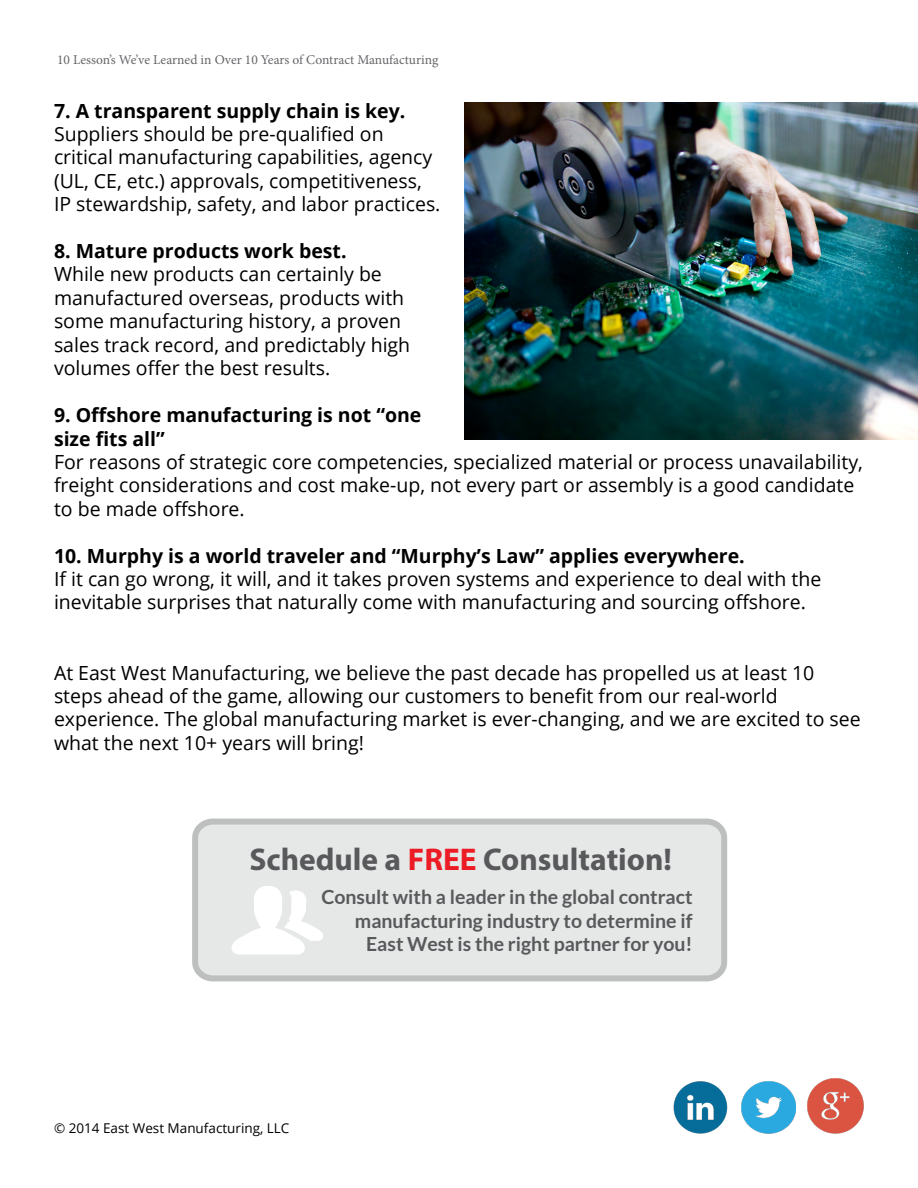
<style>
.page{position:relative;width:918px;height:1188px;background:#fff}
.page>*{position:absolute;margin:0;border:0;box-sizing:border-box;transform-origin:0 0}
.t1{font:700 31.5px "Myriad Pro";color:#59595c}
.t2{font:19.5px/23.4px "Open Sans";color:#000}
.t3{font:700 19.5px/23.9px "Open Sans";color:#000}
.t4{font:700 19.5px/23.4px "Lato";color:#59595c;text-align:right}
.t5{font:13.5px "Minion Pro";color:#656669}
.t6{font:13.5px "Open Sans";color:#000}
.s1{color:#ed1c24}
</style>
<div class="page">
<div style="left:195px;top:822px;width:529px;height:156px;background:#e6e8e8;border-radius:17px"></div>
<div style="left:192px;top:819px;width:535px;height:162px;border:6px solid #bdbfbf;border-radius:17px"></div>
<svg style="left:232px;top:886px;width:91px;height:69px"></svg>
<img style="left:674px;top:1081px;width:53px;height:53px">
<img style="left:742px;top:1081px;width:54px;height:53px">
<img style="left:808px;top:1078px;width:56px;height:56px">
<img style="left:464px;top:103px;width:454px;height:337px">
<p class="t5" style="left:57px;top:50px;width:383px">10 Lesson’s We’ve Learned in Over 10 Years of Contract Manufacturing</p>
<p class="t3" style="left:54px;top:98px;width:353px">7. A transparent supply chain is key.</p>
<p class="t2" style="left:54px;top:122px;width:388px">Suppliers should be pre-qualified on critical manufacturing capabilities, agency (UL, CE, etc.) approvals, competitiveness, IP stewardship, safety, and labor practices.</p>
<p class="t3" style="left:54px;top:238px;width:294px">8. Mature products work best.</p>
<p class="t2" style="left:54px;top:262px;width:358px">While new products can certainly be manufactured overseas, products with some manufacturing history, a proven sales track record, and predictably high volumes offer the best results.</p>
<p class="t3" style="left:54px;top:402px;width:369px">9. Offshore manufacturing is not “one size fits all”</p>
<p class="t2" style="left:54px;top:450px;width:810px">For reasons of strategic core competencies, specialized material or process unavailability, freight considerations and cost make-up, not every part or assembly is a good candidate to be made offshore.</p>
<p class="t3" style="left:54px;top:543px;width:692px">10. Murphy is a world traveler and “Murphy’s Law” applies everywhere.</p>
<p class="t2" style="left:54px;top:567px;width:769px">If it can go wrong, it will, and it takes proven systems and experience to deal with the inevitable surprises that naturally come with manufacturing and sourcing offshore.</p>
<p class="t2" style="left:54px;top:660px;width:808px">At East West Manufacturing, we believe the past decade has propelled us at least 10 steps ahead of the game, allowing our customers to benefit from our real-world experience. The global manufacturing market is ever-changing, and we are excited to see what the next 10+ years will bring!</p>
<h1 class="t1" style="left:249px;top:839px;width:424px">Schedule a <span class="s1">FREE</span> Consultation!</h1>
<p class="t4" style="left:321px;top:885px;width:373px">Consult with a leader in the global contract manufacturing industry to determine if<br>East West is the right partner for you!</p>
<p class="t6" style="left:54px;top:1118px;width:237px">© 2014 East West Manufacturing, LLC</p>
</div>
